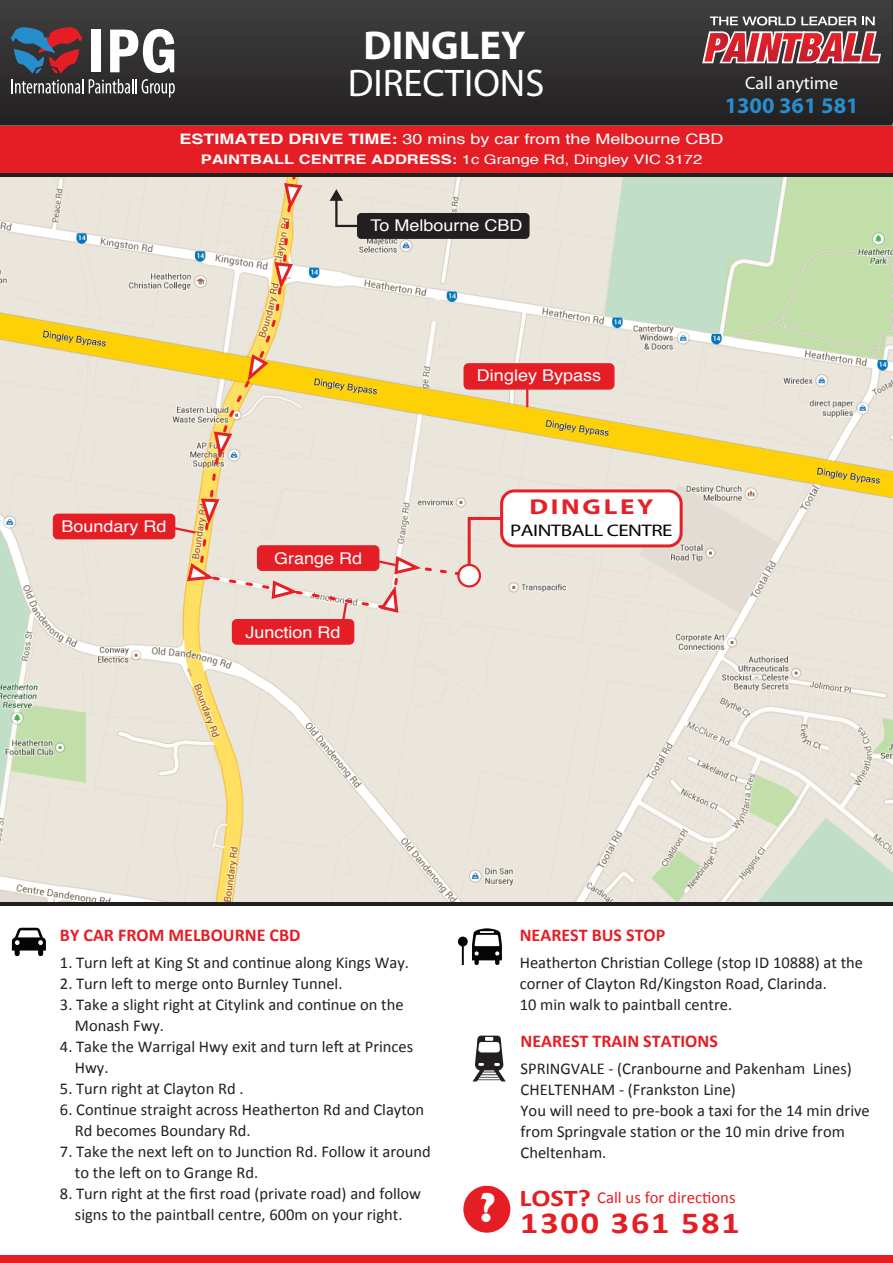
<style>
.page{position:relative;width:893px;height:1263px;background:#fff}
.page>*{position:absolute;margin:0;border:0;box-sizing:border-box;transform-origin:0 0}
.t1{font:700 42.45px "Gill Sans";color:#fff}
.t2{font:700 40.5px "Myriad Pro";color:#fff}
.t3{font:38.55px "Myriad Pro";color:#fff}
.t4{font:700 30.6px "Calibri";letter-spacing:.05em;color:#e51e25;scale:1.18 1}
.t5{font:700 24px "Calibri";color:#e51e25;scale:1.18 1}
.t6{font:700 22.5px "Myriad Pro";color:#288dcc}
.t7{font:700 21.6px "Myriad Pro";letter-spacing:.1em;color:#e52027;scale:1.25 1}
.t8{font:700 18px "Calibri";color:#e51e25}
.t9{font:18px "Myriad Pro";color:#fff}
.t10{font:16.8px "Calibri";color:#e51e25}
.t11{font:16.8px "Myriad Pro";letter-spacing:-.025em;color:#050504;scale:1.25 1}
.t12{font:16.5px/21px "Calibri";color:#231f20}
.t13{font:16.2px "Helvetica";color:#fff;scale:1.11 1}
.t14{font:14.4px "Helvetica";color:#fff;scale:1.25 1}
.t15{font:13.2px "Helvetica";color:#fff;scale:1.25 1}
.s1{font-weight:700}
</style>
<div class="page">
<img style="left:0;top:177px;width:893px;height:725px">
<svg style="left:473px;top:1035px;width:33px;height:46px"></svg>
<svg style="left:458px;top:928px;width:44px;height:37px"></svg>
<svg style="left:12px;top:928px;width:34px;height:29px"></svg>
<div style="left:0;top:1255px;width:893px;height:8px;background:#e51e25"></div>
<hr style="left:0;top:902px;width:893px;height:4px;background:#231f20">
<div style="left:458px;top:565px;width:22px;height:21px;background:#fff;border-radius:50%"></div>
<div style="left:457px;top:564px;width:24px;height:23px;border:2px solid #e52027;border-radius:50%"></div>
<div style="left:502px;top:491px;width:179px;height:55px;background:#fff;border-radius:13px"></div>
<div style="left:500px;top:489px;width:183px;height:58px;border:3px solid #e52027;border-radius:13px"></div>
<svg style="left:466px;top:515px;width:39px;height:53px;background:#eac5be"></svg>
<div style="left:232px;top:619px;width:122px;height:26px;border:2px solid #e52027;border-radius:4px"></div>
<div style="left:54px;top:514px;width:121px;height:25px;background:#e51e25;border-radius:4px"></div>
<div style="left:53px;top:514px;width:122px;height:25px;border:2px solid #e52027;border-radius:4px"></div>
<div style="left:357px;top:213px;width:172px;height:26px;background:#231f20;border-radius:4px"></div>
<svg style="left:170px;top:177px;width:288px;height:466px;background:#e6d2bc"></svg>
<div style="left:464px;top:364px;width:150px;height:25px;background:#e51e25;border-radius:4px"></div>
<div style="left:463px;top:363px;width:151px;height:27px;border:2px solid #e52027;border-radius:4px"></div>
<hr style="left:526px;top:386px;width:2px;height:20px;background:#e52027">
<div style="left:463px;top:1186px;width:47px;height:47px;background:#e51e25;border-radius:50%"></div>
<div style="left:0;top:0;width:893px;height:126px;background:linear-gradient(to bottom,#3f3f40,#232021)"></div>
<div style="left:0;top:126px;width:893px;height:49px;background:#e51e25"></div>
<hr style="left:0;top:174px;width:893px;height:3px;background:#231f20">
<svg style="left:702px;top:16px;width:179px;height:47px;background:#a56166"></svg>
<svg style="left:11px;top:27px;width:164px;height:70px"></svg>
<h2 class="t2" style="left:364px;top:19px;width:164px">DINGLEY</h2>
<h3 class="t3" style="left:348px;top:59px;width:198px">DIRECTIONS</h3>
<p class="t14" style="left:179px;top:128px;width:437px"><span class="s1">ESTIMATED DRIVE TIME:</span> 30 mins by car from the Melbourne CBD</p>
<p class="t15" style="left:201px;top:149px;width:403px"><span class="s1">PAINTBALL CENTRE ADDRESS:</span> 1c Grange Rd, Dingley VIC 3172</p>
<p class="t9" style="left:745px;top:72px;width:95px">Call anytime</p>
<h3 class="t6" style="left:725px;top:91px;width:135px">1300 361 581</h3>
<p class="t13" style="left:370px;top:213px;width:138px">To Melbourne CBD</p>
<p class="t13" style="left:62px;top:514px;width:96px">Boundary Rd</p>
<p class="t13" style="left:274px;top:546px;width:81px">Grange Rd</p>
<p class="t13" style="left:246px;top:619px;width:87px">Junction Rd</p>
<p class="t13" style="left:477px;top:362px;width:113px">Dingley Bypass</p>
<h3 class="t7" style="left:529px;top:493px;width:101px">DINGLEY</h3>
<p class="t11" style="left:510px;top:520px;width:131px">PAINTBALL CENTRE</p>
<p class="t8" style="left:60px;top:923px;width:242px">BY CAR FROM MELBOURNE CBD</p>
<p class="t12" style="left:60px;top:952px;width:350px">1. Turn left at King St and continue along Kings Way.</p>
<p class="t12" style="left:60px;top:973px;width:284px">2. Turn left to merge onto Burnley Tunnel.</p>
<p class="t12" style="left:75px;top:994px;width:330px;text-indent:-15px">3. Take a slight right at Citylink and continue on the<br>Monash Fwy.</p>
<p class="t12" style="left:75px;top:1036px;width:340px;text-indent:-15px">4. Take the Warrigal Hwy exit and turn left at Princes<br>Hwy.</p>
<p class="t12" style="left:60px;top:1078px;width:185px">5. Turn right at Clayton Rd .</p>
<p class="t12" style="left:75px;top:1099px;width:351px;text-indent:-15px">6. Continue straight across Heatherton Rd and Clayton<br>Rd becomes Boundary Rd.</p>
<p class="t12" style="left:75px;top:1141px;width:357px;text-indent:-15px">7. Take the next left on to Junction Rd. Follow it around to the left on to Grange Rd.</p>
<p class="t12" style="left:60px;top:1183px;width:363px;text-align:center">8. Turn right at the first road (private road) and follow signs to the paintball centre, 600m on your right.</p>
<p class="t8" style="left:520px;top:923px;width:147px">NEAREST BUS STOP</p>
<p class="t12" style="left:520px;top:952px;width:345px">Heatherton Christian College (stop ID 10888) at the corner of Clayton Rd/Kingston Road, Clarinda.<br>10 min walk to paintball centre.</p>
<p class="t8" style="left:521px;top:1030px;width:199px">NEAREST TRAIN STATIONS</p>
<p class="t12" style="left:521px;top:1058px;width:351px">SPRINGVALE - (Cranbourne and Pakenham Lines)<br>CHELTENHAM - (Frankston Line)<br>You will need to pre-book a taxi for the 14 min drive from Springvale station or the 10 min drive from Cheltenham.</p>
<h3 class="t5" style="left:519px;top:1183px;width:62px">LOST?</h3>
<h1 class="t1" style="left:480px;top:1174px;width:18px">?</h1>
<p class="t10" style="left:597px;top:1187px;width:140px">Call us for directions</p>
<h3 class="t4" style="left:520px;top:1203px;width:188px">1300 361 581</h3>
</div>
